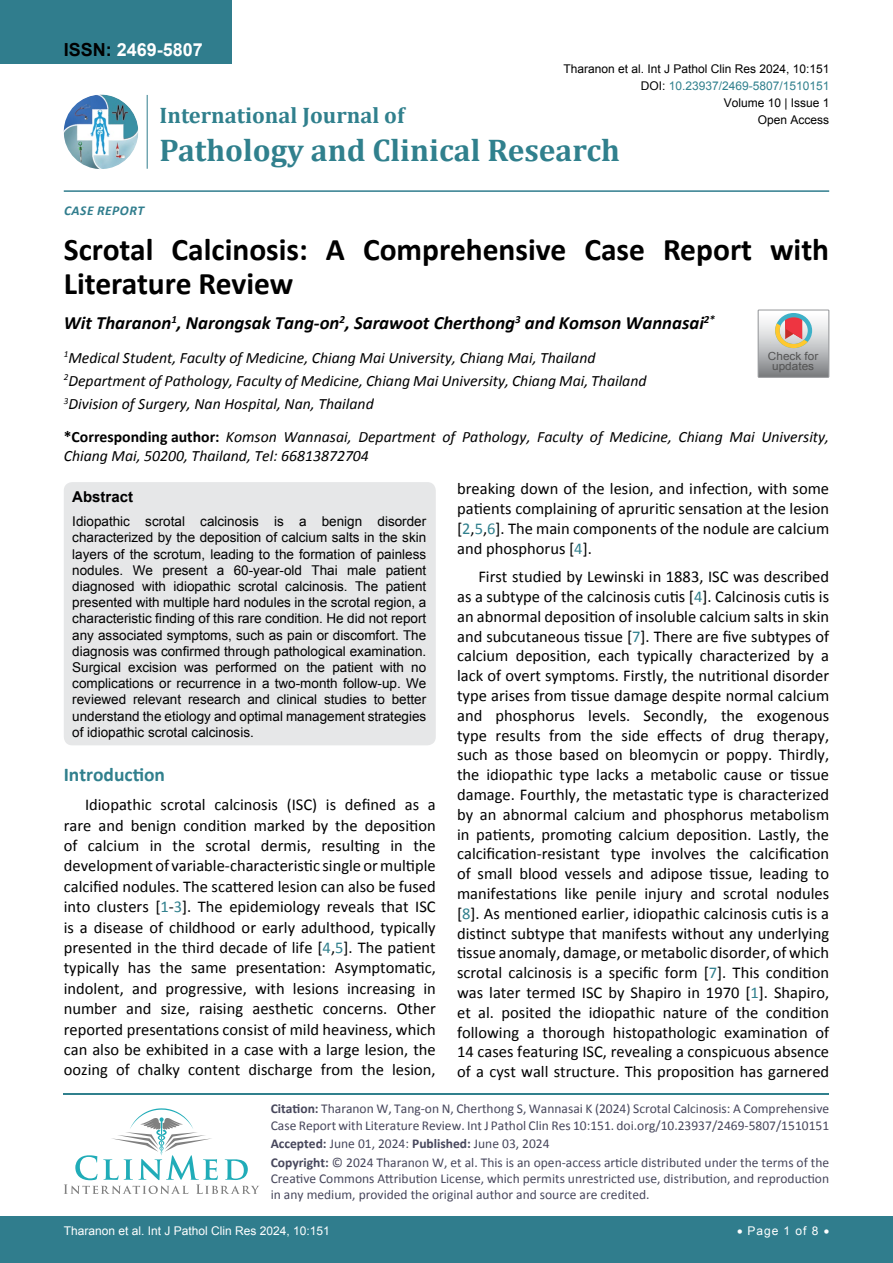
<style>
.page{position:relative;width:893px;height:1263px;background:#fff}
.page>*{position:absolute;margin:0;border:0;box-sizing:border-box;transform-origin:0 0}
.t1{font:700 31.5px/34.5px "Calibri";color:#000}
.t2{font:700 31.5px "Cambria";color:#30808d}
.t3{font:700 22.5px "Cambria";color:#30808d}
.t4{font:700 19.5px "Calibri";color:#30808d}
.t5{font:italic 700 18.75px "Calibri";color:#000}
.t6{font:700 18px "Arial";color:#fff}
.t7{font:16.5px/19.8px "Calibri";color:#000;text-align:justify}
.t8{font:italic 15.75px/23.1px "Calibri";color:#000}
.t9{font:700 15px "Arial";color:#000}
.t10{font:13.5px/16.2px "Arial";color:#000;text-align:justify}
.t11{font:13.5px/16.2px "Calibri";color:#47475c}
.t12{font:italic 700 13.5px "Calibri";letter-spacing:.04em;color:#307d8d}
.t13{font:12px "Arial";color:#000}
.t14{font:12px "Arial";color:#fff}
.t15{font:12px "Arial";color:#30808d}
.t16{font:11.1px/9.6px "Arial";color:#535353;text-align:center;scale:1.06 1}
.s1{color:#000}
.s2{font-weight:700;font-style:normal}
.s3{color:#30808d}
.s4{font-weight:700}
</style>
<div class="page">
<hr style="left:64px;top:1093px;width:765px;height:2px;background:#30808d">
<svg style="left:64px;top:1108px;width:195px;height:86px"></svg>
<div style="left:0;top:0;width:231px;height:64px;background:#307d8d"></div>
<img style="left:64px;top:95px;width:74px;height:74px;border-radius:37px">
<hr style="left:147px;top:95px;width:1px;height:74px;background:#307d8d">
<hr style="left:64px;top:190px;width:765px;height:2px;background:#307d8d">
<div style="left:0;top:1217px;width:893px;height:46px;background:#307d8d"></div>
<div style="left:64px;top:482px;width:372px;height:263px;background:#e6e7e8;border-radius:9px"></div>
<svg style="left:758px;top:310px;width:71px;height:67px;background:#bdb6b3"></svg>
<p class="t6" style="left:64px;top:38px;width:141px"><span class="s1">ISSN:</span> 2469-5807</p>
<p class="t12" style="left:64px;top:202px;width:75px">Case Report</p>
<p class="t13" style="left:563px;top:60px;width:268px">Tharanon et al. Int J Pathol Clin Res 2024, 10:151</p>
<p class="t13" style="left:724px;top:95px;width:107px">Volume 10 | Issue 1</p>
<p class="t15" style="left:641px;top:78px;width:190px"><span class="s1">DOI:</span> 10.23937/2469-5807/1510151</p>
<h2 class="t3" style="left:160px;top:100px;width:246px">International Journal of</h2>
<h1 class="t2" style="left:160px;top:128px;width:462px">Pathology and Clinical Research</h1>
<p class="t13" style="left:758px;top:112px;width:73px">Open Access</p>
<h1 class="t1" style="left:64px;top:232px;width:767px">Scrotal Calcinosis: A Comprehensive Case Report with<br>Literature Review</h1>
<p class="t5" style="left:64px;top:311px;width:653px">Wit Tharanon<sup>1</sup>, Narongsak Tang-on<sup>2</sup>, Sarawoot Cherthong<sup>3</sup> and Komson Wannasai<sup>2*</sup></p>
<p class="t8" style="left:64px;top:345px;width:584px"><sup>1</sup>Medical Student, Faculty of Medicine, Chiang Mai University, Chiang Mai, Thailand<br><sup>2</sup>Department of Pathology, Faculty of Medicine, Chiang Mai University, Chiang Mai, Thailand<br><sup>3</sup>Division of Surgery, Nan Hospital, Nan, Thailand</p>
<p class="t8" style="left:64px;top:427px;width:767px;line-height:18.9px"><span class="s2">*Corresponding author:</span> Komson Wannasai, Department of Pathology, Faculty of Medicine, Chiang Mai University,<br>Chiang Mai, 50200, Thailand, Tel: 66813872704</p>
<p class="t9" style="left:72px;top:486px;width:62px">Abstract</p>
<p class="t10" style="left:72px;top:513px;width:355px">Idiopathic scrotal calcinosis is a benign disorder characterized by the deposition of calcium salts in the skin layers of the scrotum, leading to the formation of painless nodules. We present a 60-year-old Thai male patient diagnosed with idiopathic scrotal calcinosis. The patient presented with multiple hard nodules in the scrotal region, a characteristic finding of this rare condition. He did not report any associated symptoms, such as pain or discomfort. The diagnosis was confirmed through pathological examination.<br>Surgical excision was performed on the patient with no complications or recurrence in a two-month follow-up. We reviewed relevant research and clinical studies to better understand the etiology and optimal management strategies of idiopathic scrotal calcinosis.</p>
<p class="t16" style="left:768px;top:352px;width:49px">Check for updates</p>
<p class="t7" style="left:457px;top:479px;width:374px">breaking down of the lesion, and infection, with some patients complaining of apruritic sensation at the lesion [<span class="s3">2</span>,<span class="s3">5</span>,<span class="s3">6</span>]. The main components of the nodule are calcium and phosphorus [<span class="s3">4</span>].</p>
<p class="t7" style="left:457px;top:567px;width:374px;text-indent:21px">First studied by Lewinski in 1883, ISC was described as a subtype of the calcinosis cutis [<span class="s3">4</span>]. Calcinosis cutis is an abnormal deposition of insoluble calcium salts in skin and subcutaneous tissue [<span class="s3">7</span>]. There are five subtypes of calcium deposition, each typically characterized by a lack of overt symptoms. Firstly, the nutritional disorder type arises from tissue damage despite normal calcium and phosphorus levels. Secondly, the exogenous type results from the side effects of drug therapy, such as those based on bleomycin or poppy. Thirdly, the idiopathic type lacks a metabolic cause or tissue damage. Fourthly, the metastatic type is characterized by an abnormal calcium and phosphorus metabolism in patients, promoting calcium deposition. Lastly, the calcification-resistant type involves the calcification of small blood vessels and adipose tissue, leading to manifestations like penile injury and scrotal nodules [<span class="s3">8</span>]. As mentioned earlier, idiopathic calcinosis cutis is a distinct subtype that manifests without any underlying tissue anomaly, damage, or metabolic disorder, of which scrotal calcinosis is a specific form [<span class="s3">7</span>]. This condition was later termed ISC by Shapiro in 1970 [<span class="s3">1</span>]. Shapiro, et al. posited the idiopathic nature of the condition following a thorough histopathologic examination of 14 cases featuring ISC, revealing a conspicuous absence of a cyst wall structure. This proposition has garnered</p>
<p class="t4" style="left:64px;top:762px;width:103px">Introduction</p>
<p class="t7" style="left:64px;top:794px;width:373px;line-height:20.4px;text-indent:21px">Idiopathic scrotal calcinosis (ISC) is defined as a rare and benign condition marked by the deposition of calcium in the scrotal dermis, resulting in the development of variable-characteristic single or multiple calcified nodules. The scattered lesion can also be fused into clusters [<span class="s3">1</span>-<span class="s3">3</span>]. The epidemiology reveals that ISC is a disease of childhood or early adulthood, typically presented in the third decade of life [<span class="s3">4</span>,<span class="s3">5</span>]. The patient typically has the same presentation: Asymptomatic, indolent, and progressive, with lesions increasing in number and size, raising aesthetic concerns. Other reported presentations consist of mild heaviness, which can also be exhibited in a case with a large lesion, the oozing of chalky content discharge from the lesion,</p>
<p class="t11" style="left:271px;top:1101px;width:560px"><span class="s4">Citation:</span> Tharanon W, Tang-on N, Cherthong S, Wannasai K (2024) Scrotal Calcinosis: A Comprehensive<br>Case Report with Literature Review. Int J Pathol Clin Res 10:151. doi.org/10.23937/2469-5807/1510151</p>
<p class="t11" style="left:271px;top:1134px;width:560px;line-height:18.6px"><span class="s4">Accepted:</span> June 01, 2024: <span class="s4">Published:</span> June 03, 2024<br><span class="s4">Copyright:</span> © 2024 Tharanon W, et al. This is an open-access article distributed under the terms of the</p>
<p class="t11" style="left:271px;top:1170px;width:560px">Creative Commons Attribution License, which permits unrestricted use, distribution, and reproduction in any medium, provided the original author and source are credited.</p>
<p class="t14" style="left:64px;top:1223px;width:268px">Tharanon et al. Int J Pathol Clin Res 2024, 10:151</p>
<p class="t14" style="left:737px;top:1223px;width:94px">• Page 1 of 8 •</p>
</div>
